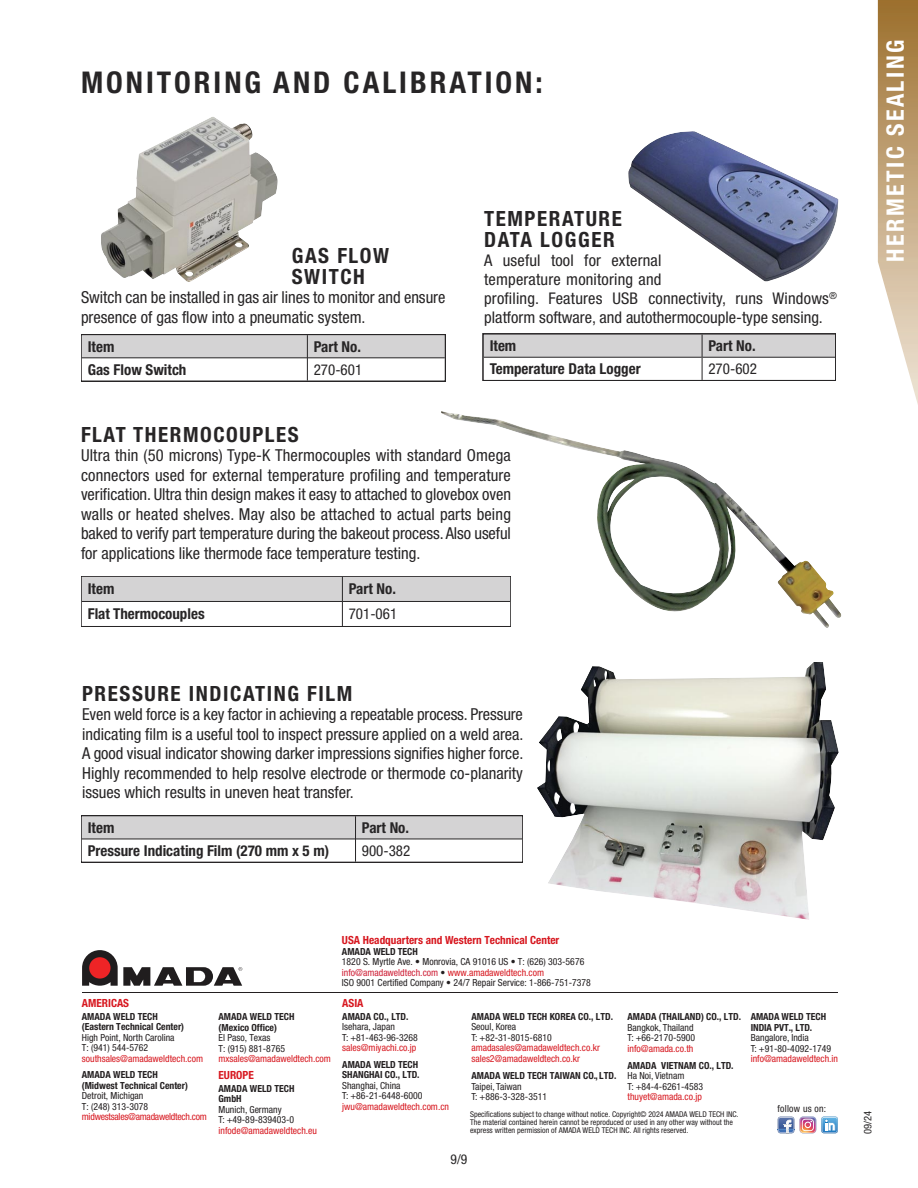
<style>
.page{position:relative;width:918px;height:1188px;background:#fff}
.page>*{position:absolute;margin:0;border:0;box-sizing:border-box;transform-origin:0 0}
.t1{font:700 condensed 30px "Helvetica Neue";letter-spacing:.1em;color:#272526}
.t2{font:700 condensed 24px "Helvetica Neue";letter-spacing:.1em;color:#fff}
.t3{font:700 condensed 21px/21px "Helvetica Neue";letter-spacing:.075em;color:#272526}
.t4{font:condensed 16.5px/19.5px "Helvetica Neue";color:#272526;text-align:justify}
.t5{font:condensed 16.05px/19px "Helvetica Neue";letter-spacing:.01em;color:#272526}
.t6{font:700 condensed 15px "Helvetica Neue";color:#272526}
.t7{font:condensed 15px "Helvetica Neue";color:#272526}
.t8{font:condensed 13.5px "Helvetica Neue";color:#272526}
.t9{font:700 condensed 11.25px "Helvetica Neue";color:#d7171f}
.t10{font:condensed 10.5px "Helvetica Neue";color:#272526}
.t11{font:condensed 9.75px/10.5px "Helvetica Neue";color:#231f20}
.t12{font:700 condensed 9.75px/10.5px "Helvetica Neue";color:#231f20}
.t13{font:condensed 9.75px/10.5px "Helvetica Neue";color:#d7171f}
.t14{font:condensed 9.75px "Helvetica Neue";letter-spacing:-.025em;color:#d7171f}
.t15{font:condensed 9.75px "Helvetica Neue";letter-spacing:.025em;color:#231f20}
.t16{font:condensed 7.95px/8.4px "Helvetica Neue";color:#231f20}
.s1{color:#ce1f36}
.s2{color:#d7171f}
</style>
<div class="page">
<img style="left:878px;top:0;width:40px;height:405px">
<hr style="left:82px;top:992px;width:755px;height:1px;background:#231f20">
<svg style="left:778px;top:1117px;width:60px;height:17px"></svg>
<img style="left:800px;top:1120px;width:16px;height:13px">
<img style="left:800px;top:1117px;width:16px;height:3px">
<svg style="left:82px;top:950px;width:160px;height:36px"></svg>
<img style="left:441px;top:411px;width:401px;height:217px">
<img style="left:101px;top:117px;width:177px;height:165px">
<img style="left:628px;top:131px;width:211px;height:150px">
<img style="left:537px;top:662px;width:302px;height:258px">
<div style="left:81px;top:334px;width:226px;height:24px;background:#d4d3d4"></div>
<div style="left:307px;top:334px;width:139px;height:24px;background:#d4d3d4"></div>
<div style="left:81px;top:334px;width:365px;height:47px;border:2px solid #272526"></div>
<hr style="left:307px;top:335px;width:1px;height:46px;background:#272526">
<hr style="left:82px;top:357px;width:225px;height:1px;background:#272526">
<hr style="left:308px;top:357px;width:137px;height:1px;background:#272526">
<div style="left:483px;top:334px;width:219px;height:23px;background:#d4d3d4"></div>
<div style="left:702px;top:334px;width:134px;height:23px;background:#d4d3d4"></div>
<div style="left:483px;top:334px;width:353px;height:47px;border:2px solid #272526"></div>
<hr style="left:702px;top:335px;width:1px;height:45px;background:#272526">
<hr style="left:484px;top:357px;width:218px;height:1px;background:#272526">
<hr style="left:702px;top:357px;width:133px;height:1px;background:#272526">
<div style="left:81px;top:816px;width:275px;height:23px;background:#d4d3d4"></div>
<div style="left:356px;top:816px;width:167px;height:23px;background:#d4d3d4"></div>
<hr style="left:355px;top:816px;width:1px;height:46px;background:#272526">
<hr style="left:82px;top:839px;width:273px;height:1px;background:#272526">
<hr style="left:356px;top:839px;width:166px;height:1px;background:#272526">
<div style="left:81px;top:576px;width:261px;height:25px;background:#d4d3d4"></div>
<div style="left:342px;top:576px;width:169px;height:25px;background:#d4d3d4"></div>
<div style="left:342px;top:601px;width:169px;height:26px;background:#fff"></div>
<div style="left:81px;top:576px;width:430px;height:51px;border:2px solid #272526"></div>
<hr style="left:342px;top:577px;width:1px;height:49px;background:#272526">
<hr style="left:82px;top:601px;width:260px;height:1px;background:#272526">
<hr style="left:343px;top:601px;width:167px;height:1px;background:#272526">
<h1 class="t1" style="left:81px;top:72px;width:463px">MONITORING AND CALIBRATION:</h1>
<p class="t3" style="left:292px;top:247px;width:99px">GAS FLOW<br>SWITCH</p>
<p class="t4" style="left:81px;top:289px;width:366px">Switch can be installed in gas air lines to monitor and ensure presence of gas flow into a pneumatic system.</p>
<p class="t6" style="left:88px;top:341px;width:28px">Item</p>
<p class="t6" style="left:314px;top:341px;width:49px">Part No.</p>
<p class="t6" style="left:88px;top:364px;width:100px">Gas Flow Switch</p>
<p class="t7" style="left:314px;top:364px;width:50px">270-601</p>
<p class="t3" style="left:484px;top:210px;width:139px">TEMPERATURE<br>DATA LOGGER</p>
<p class="t5" style="left:484px;top:252px;width:354px">A useful tool for external<br>temperature monitoring and<br>profiling. Features USB connectivity, runs Windows<sup>® </sup>platform software, and autothermocouple-type sensing.</p>
<p class="t6" style="left:490px;top:341px;width:28px">Item</p>
<p class="t6" style="left:708px;top:341px;width:49px">Part No.</p>
<p class="t6" style="left:490px;top:364px;width:152px">Temperature Data Logger</p>
<p class="t7" style="left:708px;top:364px;width:50px">270-602</p>
<p class="t3" style="left:81px;top:426px;width:219px">FLAT THERMOCOUPLES</p>
<p class="t4" style="left:81px;top:447px;width:432px">Ultra thin (50 microns) Type-K Thermocouples with standard Omega connectors used for external temperature profiling and temperature verification. Ultra thin design makes it easy to attached to glovebox oven walls or heated shelves. May also be attached to actual parts being baked to verify part temperature during the bakeout process. Also useful for applications like thermode face temperature testing.</p>
<p class="t6" style="left:88px;top:583px;width:28px">Item</p>
<p class="t6" style="left:349px;top:583px;width:49px">Part No.</p>
<p class="t6" style="left:88px;top:608px;width:118px">Flat Thermocouples</p>
<p class="t7" style="left:349px;top:608px;width:50px">701-061</p>
<p class="t3" style="left:82px;top:685px;width:272px">PRESSURE INDICATING FILM</p>
<p class="t4" style="left:82px;top:706px;width:443px">Even weld force is a key factor in achieving a repeatable process. Pressure indicating film is a useful tool to inspect pressure applied on a weld area.<br>A good visual indicator showing darker impressions signifies higher force.<br>Highly recommended to help resolve electrode or thermode co-planarity issues which results in uneven heat transfer.</p>
<p class="t6" style="left:88px;top:822px;width:28px">Item</p>
<p class="t6" style="left:362px;top:822px;width:49px">Part No.</p>
<p class="t6" style="left:88px;top:845px;width:243px">Pressure Indicating Film (270 mm x 5 m)</p>
<p class="t7" style="left:362px;top:845px;width:50px">900-382</p>
<h2 class="t2" style="left:887px;top:262px;width:223px;rotate:-90deg">HERMETIC SEALING</h2>
<p class="t9" style="left:82px;top:999px;width:49px">AMERICAS</p>
<p class="t12" style="left:82px;top:1012px;width:104px">AMADA WELD TECH (Eastern Technical Center)</p>
<p class="t11" style="left:82px;top:1033px;width:94px">High Point, North Carolina<br>T: (941) 544-5762</p>
<p class="t13" style="left:82px;top:1054px;width:123px">southsales@amadaweldtech.com</p>
<p class="t12" style="left:82px;top:1071px;width:108px">AMADA WELD TECH (Midwest Technical Center)</p>
<p class="t11" style="left:82px;top:1092px;width:68px">Detroit, Michigan<br>T: (248) 313-3078</p>
<p class="t14" style="left:82px;top:1113px;width:127px">midwestsales@amadaweldtech.com</p>
<p class="t12" style="left:219px;top:1012px;width:77px">AMADA WELD TECH (Mexico Office)</p>
<p class="t11" style="left:219px;top:1033px;width:68px">El Paso, Texas<br>T: (915) 881-8765</p>
<p class="t13" style="left:219px;top:1054px;width:114px">mxsales@amadaweldtech.com</p>
<p class="t9" style="left:219px;top:1071px;width:37px">EUROPE</p>
<p class="t12" style="left:219px;top:1084px;width:77px">AMADA WELD TECH<br>GmbH</p>
<p class="t11" style="left:219px;top:1105px;width:77px">Munich, Germany<br>T: +49-89-839403-0</p>
<p class="t13" style="left:219px;top:1126px;width:100px">infode@amadaweldtech.eu</p>
<p class="t9" style="left:342px;top:936px;width:219px">USA Headquarters and Western Technical Center</p>
<p class="t12" style="left:342px;top:947px;width:77px">AMADA WELD TECH</p>
<p class="t11" style="left:342px;top:957px;width:250px">1820 S. Myrtle Ave. • Monrovia, CA 91016 US • T: (626) 303-5676 <span class="s1">info@amadaweldtech.com</span> • <span class="s2">www.amadaweldtech.com<br></span>ISO 9001 Certified Company • 24/7 Repair Service: 1-866-751-7378</p>
<p class="t9" style="left:342px;top:999px;width:23px">ASIA</p>
<p class="t12" style="left:342px;top:1012px;width:68px">AMADA CO., LTD.</p>
<p class="t11" style="left:342px;top:1023px;width:77px">Isehara, Japan<br>T: +81-463-96-3268</p>
<p class="t13" style="left:342px;top:1044px;width:76px">sales@miyachi.co.jp</p>
<p class="t12" style="left:342px;top:1060px;width:79px">AMADA WELD TECH<br>SHANGHAI CO., LTD.</p>
<p class="t11" style="left:342px;top:1081px;width:82px">Shanghai, China<br>T: +86-21-6448-6000</p>
<p class="t13" style="left:342px;top:1102px;width:108px">jwu@amadaweldtech.com.cn</p>
<p class="t12" style="left:471px;top:1012px;width:143px">AMADA WELD TECH KOREA CO., LTD.</p>
<p class="t11" style="left:471px;top:1022px;width:82px">Seoul, Korea<br>T: +82-31-8015-6810</p>
<p class="t13" style="left:471px;top:1043px;width:130px">amadasales@amadaweldtech.co.kr sales2@amadaweldtech.co.kr</p>
<p class="t12" style="left:471px;top:1071px;width:147px">AMADA WELD TECH TAIWAN CO., LTD.</p>
<p class="t11" style="left:471px;top:1082px;width:77px">Taipei, Taiwan<br>T: +886-3-328-3511</p>
<p class="t12" style="left:628px;top:1012px;width:115px">AMADA (THAILAND) CO., LTD.</p>
<p class="t11" style="left:628px;top:1023px;width:69px">Bangkok, Thailand<br>T: +66-2170-5900</p>
<p class="t13" style="left:628px;top:1044px;width:67px">info@amada.co.th</p>
<p class="t12" style="left:628px;top:1061px;width:108px">AMADA VIETNAM CO., LTD.</p>
<p class="t11" style="left:628px;top:1071px;width:77px">Ha Noi, Vietnam<br>T: +84-4-6261-4583</p>
<p class="t13" style="left:628px;top:1092px;width:76px">thuyet@amada.co.jp</p>
<p class="t16" style="left:470px;top:1110px;width:270px">Specifications subject to change without notice. Copyright© 2024 AMADA WELD TECH INC.<br>The material contained herein cannot be reproduced or used in any other way without the express written permission of AMADA WELD TECH INC. All rights reserved.</p>
<p class="t8" style="left:451px;top:1154px;width:18px">9/9</p>
<p class="t12" style="left:751px;top:1012px;width:77px">AMADA WELD TECH<br>INDIA PVT., LTD.</p>
<p class="t11" style="left:751px;top:1033px;width:82px">Bangalore, India<br>T: +91-80-4092-1749</p>
<p class="t13" style="left:751px;top:1054px;width:89px">info@amadaweldtech.in</p>
<p class="t15" style="left:778px;top:1105px;width:50px">follow us on:</p>
<p class="t10" style="left:864px;top:1134px;width:25px;rotate:-90deg">09/24</p>
</div>
